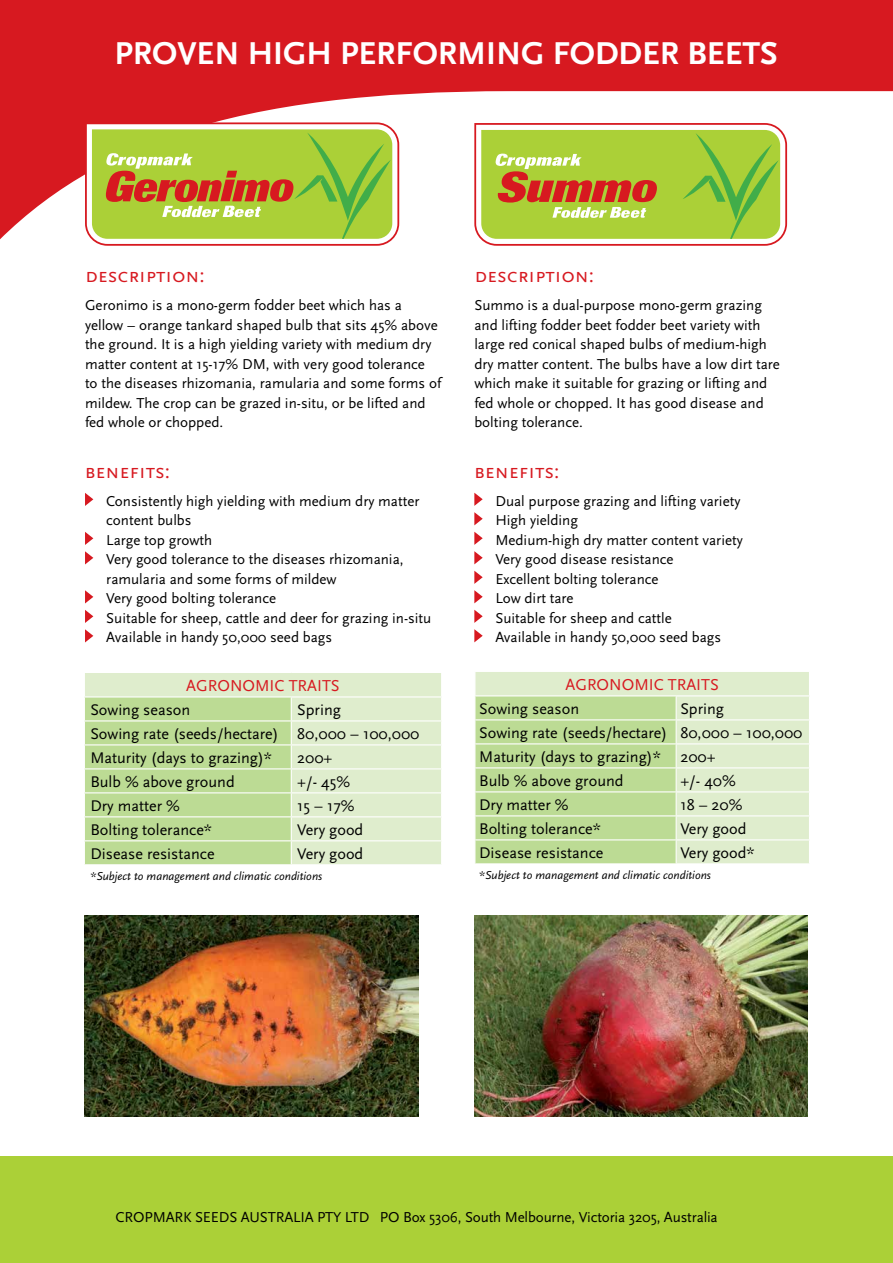
<style>
.page{position:relative;width:893px;height:1263px;background:#fff}
.page>*{position:absolute;margin:0;border:0;box-sizing:border-box;transform-origin:0 0}
.t1{font:700 33px "Scala Sans";color:#fff}
.t2{font:21px "Scala Sans Caps";color:#d71920}
.t3{font:16.5px "Scala Sans Caps";color:#d71920}
.t4{font:16.2px/24px "Scala Sans";color:#000}
.t5{font:15px/19.5px "Scala Sans";color:#000}
.t6{font:italic 12px "Scala Sans";color:#000}
</style>
<div class="page">
<svg style="left:0;top:0;width:893px;height:240px;fill:#d71920"></svg>
<div style="left:0;top:1157px;width:893px;height:106px;background:#abd037"></div>
<img style="left:85px;top:916px;width:334px;height:201px">
<div style="left:292px;top:673px;width:149px;height:191px;background:#dfedcd"></div>
<hr style="left:291px;top:696px;width:151px;height:1px;background:#fff">
<hr style="left:291px;top:720px;width:151px;height:1px;background:#fff">
<hr style="left:291px;top:744px;width:151px;height:1px;background:#fff">
<hr style="left:291px;top:768px;width:151px;height:1px;background:#fff">
<hr style="left:291px;top:792px;width:151px;height:1px;background:#fff">
<hr style="left:291px;top:816px;width:151px;height:1px;background:#fff">
<hr style="left:291px;top:840px;width:151px;height:1px;background:#fff">
<svg style="left:84px;top:673px;width:208px;height:192px;background:#c3dfa0"></svg>
<hr style="left:291px;top:864px;width:151px;height:1px;background:#fff">
<svg style="left:85px;top:493px;width:8px;height:13px"></svg>
<svg style="left:85px;top:532px;width:8px;height:13px"></svg>
<svg style="left:85px;top:551px;width:8px;height:13px"></svg>
<svg style="left:85px;top:590px;width:8px;height:13px"></svg>
<svg style="left:85px;top:610px;width:8px;height:13px"></svg>
<svg style="left:85px;top:629px;width:8px;height:13px"></svg>
<svg style="left:78px;top:115px;width:328px;height:125px"></svg>
<svg style="left:82px;top:119px;width:321px;height:127px;background:#bbbf57"></svg>
<svg style="left:467px;top:116px;width:327px;height:130px"></svg>
<div style="left:677px;top:672px;width:132px;height:191px;background:#dfedcd"></div>
<hr style="left:676px;top:695px;width:134px;height:1px;background:#fff">
<hr style="left:676px;top:719px;width:134px;height:1px;background:#fff">
<hr style="left:676px;top:743px;width:134px;height:1px;background:#fff">
<hr style="left:676px;top:767px;width:134px;height:1px;background:#fff">
<hr style="left:676px;top:791px;width:134px;height:1px;background:#fff">
<hr style="left:676px;top:815px;width:134px;height:1px;background:#fff">
<hr style="left:676px;top:839px;width:134px;height:1px;background:#fff">
<svg style="left:475px;top:672px;width:202px;height:192px;background:#c3dfa0"></svg>
<img style="left:474px;top:916px;width:334px;height:201px">
<svg style="left:474px;top:493px;width:9px;height:13px"></svg>
<svg style="left:474px;top:512px;width:9px;height:13px"></svg>
<svg style="left:474px;top:532px;width:9px;height:13px"></svg>
<svg style="left:474px;top:551px;width:9px;height:13px"></svg>
<svg style="left:474px;top:571px;width:9px;height:13px"></svg>
<svg style="left:474px;top:590px;width:9px;height:13px"></svg>
<svg style="left:474px;top:610px;width:9px;height:13px"></svg>
<svg style="left:474px;top:629px;width:9px;height:13px"></svg>
<h1 class="t1" style="left:115px;top:35px;width:665px">PROVEN HIGH PERFORMING FODDER BEETS</h1>
<h2 class="t2" style="left:85px;top:264px;width:121px">description:</h2>
<p class="t5" style="left:85px;top:296px;width:358px">Geronimo is a mono-germ fodder beet which has a yellow – orange tankard shaped bulb that sits 45% above the ground. It is a high yielding variety with medium dry matter content at 15-17% DM, with very good tolerance to the diseases rhizomania, ramularia and some forms of mildew. The crop can be grazed in-situ, or be lifted and fed whole or chopped.</p>
<h2 class="t2" style="left:85px;top:460px;width:87px">benefits:</h2>
<p class="t5" style="left:106px;top:492px;width:327px">Consistently high yielding with medium dry matter content bulbs<br>Large top growth<br>Very good tolerance to the diseases rhizomania, ramularia and some forms of mildew<br>Very good bolting tolerance<br>Suitable for sheep, cattle and deer for grazing in-situ Available in handy 50,000 seed bags</p>
<p class="t3" style="left:186px;top:677px;width:155px">AGRONOMIC TRAITS</p>
<p class="t4" style="left:90px;top:698px;width:101px">Sowing season</p>
<p class="t4" style="left:90px;top:698px;width:331px;text-indent:207px">Spring<br>Sowing rate (seeds/hectare) 80,000 – 100,000<br>Maturity (days to grazing)*</p>
<p class="t4" style="left:297px;top:746px;width:37px">200+</p>
<p class="t4" style="left:90px;top:770px;width:146px">Bulb % above ground</p>
<p class="t4" style="left:297px;top:770px;width:54px">+/- 45%</p>
<p class="t4" style="left:90px;top:794px;width:91px">Dry matter %</p>
<p class="t4" style="left:297px;top:794px;width:59px">15 – 17%</p>
<p class="t4" style="left:90px;top:818px;width:123px">Bolting tolerance*</p>
<p class="t4" style="left:297px;top:818px;width:68px">Very good</p>
<p class="t4" style="left:90px;top:842px;width:126px">Disease resistance</p>
<p class="t4" style="left:297px;top:842px;width:68px">Very good</p>
<p class="t6" style="left:90px;top:869px;width:233px">*Subject to management and climatic conditions</p>
<h2 class="t2" style="left:474px;top:264px;width:121px">description:</h2>
<p class="t5" style="left:474px;top:296px;width:307px">Summo is a dual-purpose mono-germ grazing and lifting fodder beet fodder beet variety with large red conical shaped bulbs of medium-high dry matter content. The bulbs have a low dirt tare which make it suitable for grazing or lifting and fed whole or chopped. It has good disease and bolting tolerance.</p>
<h2 class="t2" style="left:474px;top:460px;width:87px">benefits:</h2>
<p class="t5" style="left:495px;top:491px;width:249px">Dual purpose grazing and lifting variety<br>High yielding<br>Medium-high dry matter content variety<br>Very good disease resistance<br>Excellent bolting tolerance<br>Low dirt tare<br>Suitable for sheep and cattle<br>Available in handy 50,000 seed bags</p>
<p class="t3" style="left:565px;top:676px;width:155px">AGRONOMIC TRAITS</p>
<p class="t4" style="left:479px;top:697px;width:101px">Sowing season</p>
<p class="t4" style="left:479px;top:697px;width:325px;text-indent:201px">Spring<br>Sowing rate (seeds/hectare) 80,000 – 100,000<br>Maturity (days to grazing)* 200+<br>Bulb % above ground</p>
<p class="t4" style="left:680px;top:769px;width:57px">+/- 40%</p>
<p class="t4" style="left:479px;top:793px;width:91px">Dry matter %</p>
<p class="t4" style="left:680px;top:793px;width:64px">18 – 20%</p>
<p class="t4" style="left:479px;top:817px;width:123px">Bolting tolerance*</p>
<p class="t4" style="left:680px;top:817px;width:68px">Very good</p>
<p class="t4" style="left:479px;top:841px;width:126px">Disease resistance</p>
<p class="t4" style="left:680px;top:841px;width:76px">Very good*</p>
<p class="t6" style="left:479px;top:868px;width:233px">*Subject to management and climatic conditions</p>
<p class="t5" style="left:116px;top:1208px;width:604px">CROPMARK SEEDS AUSTRALIA PTY LTD PO Box 5306, South Melbourne, Victoria 3205, Australia</p>
</div>
